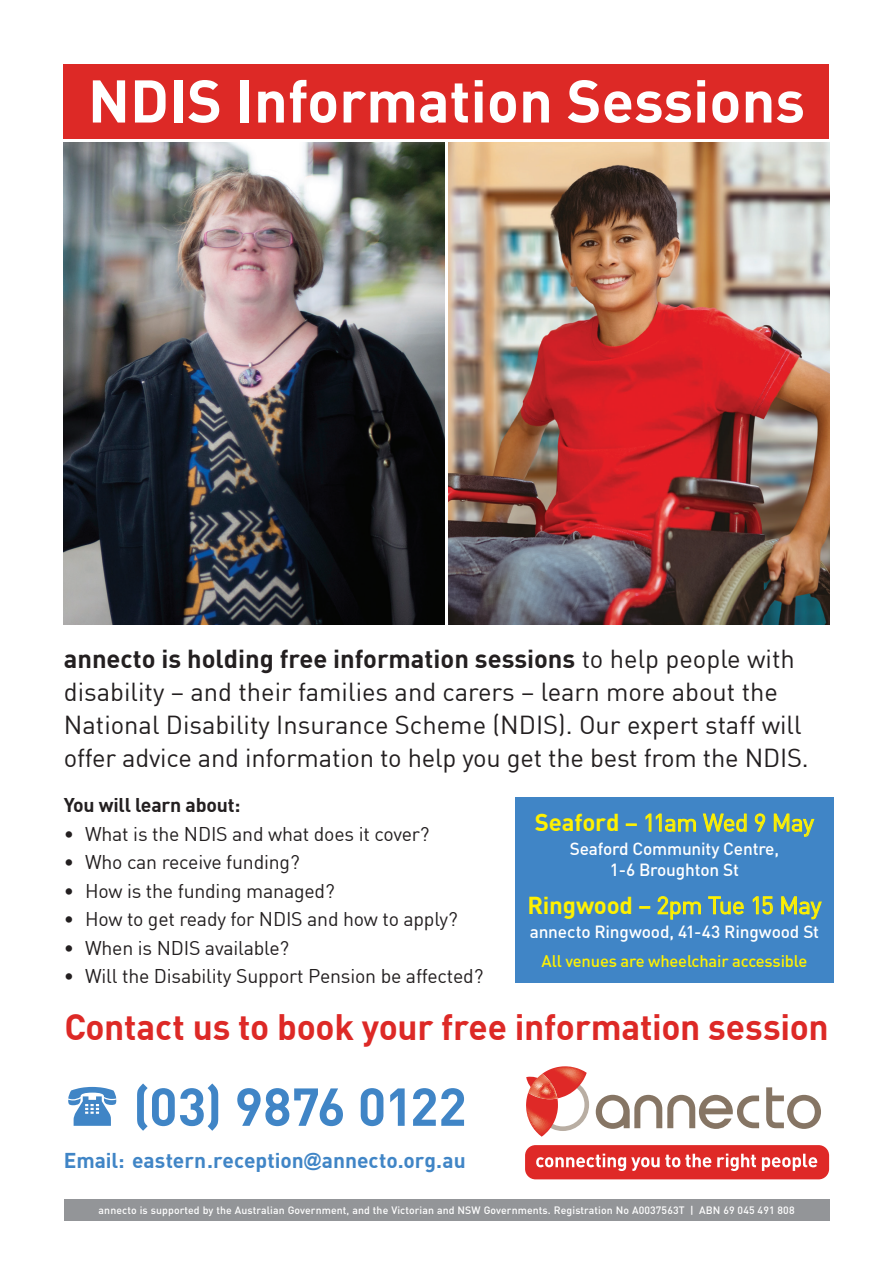
<style>
.page{position:relative;width:893px;height:1263px;background:#fff}
.page>*{position:absolute;margin:0;border:0;box-sizing:border-box;transform-origin:0 0}
.t1{font:700 59.25px "DIN";color:#fff}
.t2{font:700 52.5px "DIN";letter-spacing:-.005em;color:#4085c6}
.t3{font:700 36px "DIN";letter-spacing:-.01em;color:#dd2926}
.t4{font:25.5px/33px "DIN";color:#231f20}
.t5{font:24px "DIN";letter-spacing:-.02em;color:#fff101}
.t6{font:700 21px "DIN";color:#4085c6}
.t7{font:19.5px "DIN";letter-spacing:-.01em;color:#231f20}
.t8{font:700 19.5px "DIN";letter-spacing:-.01em;color:#231f20}
.t9{font:500 17.25px/21px "DIN";letter-spacing:-.01em;color:#fff;text-align:center}
.t10{font:500 16.5px "DIN";letter-spacing:-.01em;color:#fff101}
.t11{font:500 10.5px "DIN";letter-spacing:.01em;color:#fff}
.s1{font-weight:700}
.s2{font-family:"Arial";font-size:18px}
</style>
<div class="page">
<img style="left:449px;top:143px;width:380px;height:481px">
<div style="left:64px;top:64px;width:765px;height:74px;background:#dd2926"></div>
<div style="left:64px;top:1199px;width:765px;height:21px;background:#939598"></div>
<div style="left:525px;top:1145px;width:304px;height:34px;background:#df2927;border-radius:10px"></div>
<svg style="left:536px;top:1153px;width:175px;height:18px"></svg>
<svg style="left:717px;top:1153px;width:39px;height:18px"></svg>
<svg style="left:762px;top:1154px;width:55px;height:17px"></svg>
<svg style="left:766px;top:1087px;width:55px;height:42px"></svg>
<svg style="left:526px;top:1066px;width:63px;height:71px"></svg>
<svg style="left:596px;top:1095px;width:163px;height:34px"></svg>
<div style="left:515px;top:797px;width:318px;height:185px;background:#4085c6"></div>
<svg style="left:626px;top:824px;width:10px;height:2px"></svg>
<svg style="left:646px;top:814px;width:50px;height:18px"></svg>
<svg style="left:703px;top:814px;width:43px;height:18px"></svg>
<svg style="left:755px;top:814px;width:10px;height:17px"></svg>
<svg style="left:774px;top:814px;width:40px;height:22px"></svg>
<svg style="left:640px;top:906px;width:10px;height:2px"></svg>
<svg style="left:658px;top:896px;width:43px;height:23px"></svg>
<svg style="left:708px;top:896px;width:36px;height:18px"></svg>
<svg style="left:753px;top:896px;width:20px;height:18px"></svg>
<svg style="left:781px;top:896px;width:40px;height:23px"></svg>
<img style="left:64px;top:143px;width:380px;height:481px">
<h1 class="t1" style="left:88px;top:62px;width:719px">NDIS Information Sessions</h1>
<p class="t4" style="left:64px;top:642px;width:746px"><span class="s1">annecto is holding free information sessions</span> to help people with disability – and their families and carers – learn more about the National Disability Insurance Scheme (NDIS). Our expert staff will offer advice and information to help you get the best from the NDIS.</p>
<p class="t8" style="left:64px;top:792px;width:178px">You will learn about:</p>
<p class="t7" style="left:64px;top:821px;width:367px">• What is the NDIS and what does it cover?</p>
<p class="t7" style="left:64px;top:850px;width:237px">• Who can receive funding?</p>
<p class="t7" style="left:64px;top:878px;width:272px">• How is the funding managed?</p>
<p class="t7" style="left:64px;top:907px;width:395px">• How to get ready for NDIS and how to apply?</p>
<p class="t7" style="left:64px;top:935px;width:227px">• When is NDIS available?</p>
<p class="t7" style="left:64px;top:964px;width:421px">• Will the Disability Support Pension be affected?</p>
<p class="t5" style="left:535px;top:807px;width:281px"><span class="s1">Seaford</span> – 11am Wed 9 May</p>
<p class="t9" style="left:570px;top:838px;width:211px">Seaford Community Centre,<br>1-6 Broughton St</p>
<p class="t5" style="left:527px;top:890px;width:296px"><span class="s1">Ringwood</span> – 2pm Tue 15 May</p>
<p class="t9" style="left:530px;top:920px;width:291px">annecto Ringwood, 41-43 Ringwood St</p>
<p class="t10" style="left:542px;top:950px;width:267px">All venues are wheelchair accessible</p>
<h3 class="t3" style="left:64px;top:1004px;width:766px">Contact us to book your free information session</h3>
<h2 class="t2" style="left:133px;top:1072px;width:335px">(03) 9876 0122</h2>
<p class="t6" style="left:64px;top:1146px;width:403px">Email: eastern.reception<span class="s2">@</span>annecto.org.au</p>
<p class="t11" style="left:99px;top:1203px;width:697px">annecto is supported by the Australian Government, and the Victorian and NSW Governments. Registration No A0037563T | ABN 69 045 491 808</p>
</div>
